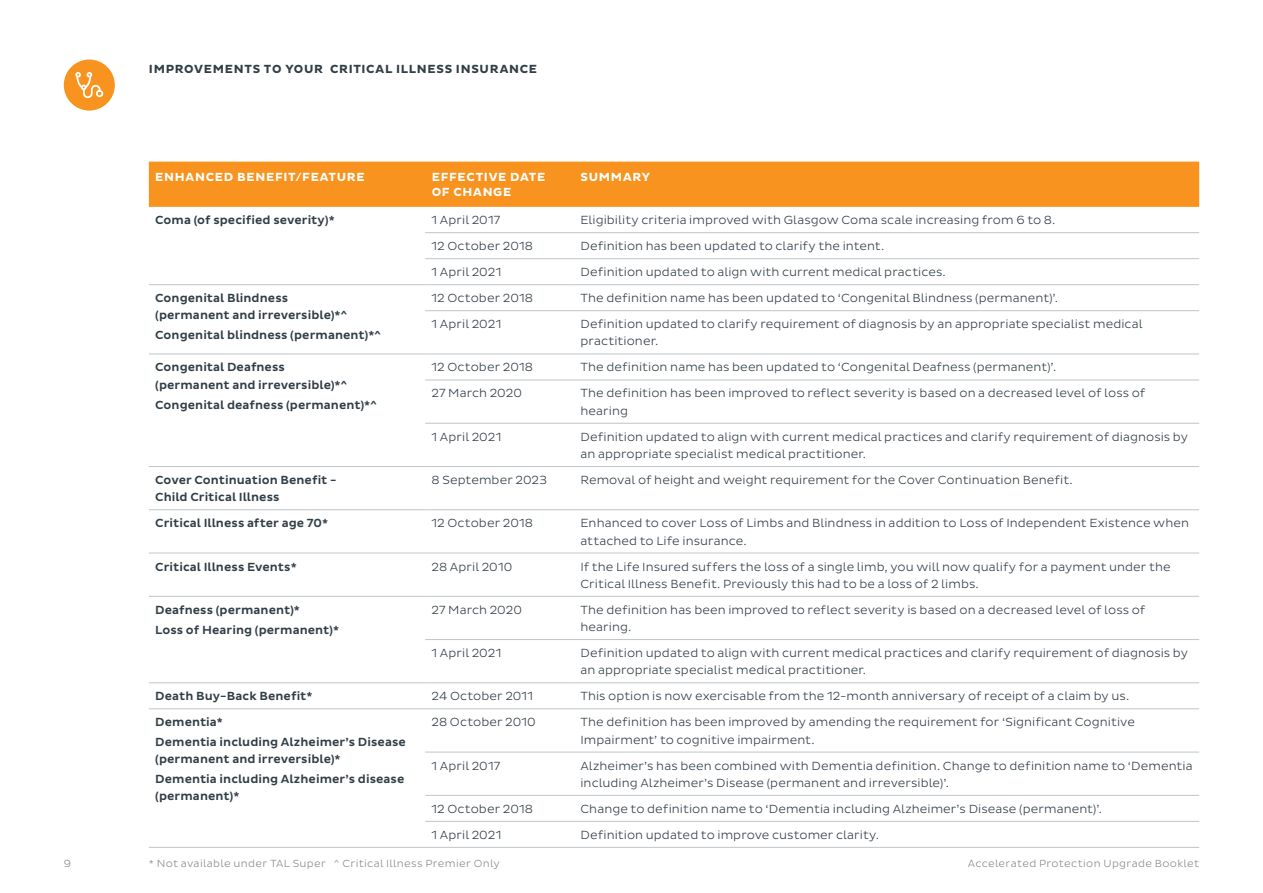
<style>
.page{position:relative;width:1263px;height:893px;background:#fff}
.page>*{position:absolute;margin:0;border:0;box-sizing:border-box;transform-origin:0 0}
.Table_Body{font:300 12px/17.2px "Pluto Sans";letter-spacing:.005em;color:#303e46}
.Table_Body-2{font:500 12px/17.2px "Pluto Sans";letter-spacing:.005em;color:#303e46}
.table_head_-_white_all_caps{font:700 12px/15px "Pluto Sans";letter-spacing:.06em;color:#fff}
.H5{font:700 12px "Pluto Sans";letter-spacing:.06em;color:#303e46}
.t1{font:300 10.5px "Pluto Sans";letter-spacing:.03em;color:#838b90}
</style>
<div class="page">
<div style="left:149px;top:162px;width:1050px;height:45px;background:#f7931e"></div>
<hr style="left:425px;top:232px;width:149px;height:1px;background:#c1c5c7">
<hr style="left:574px;top:232px;width:625px;height:1px;background:#c1c5c7">
<hr style="left:425px;top:258px;width:149px;height:1px;background:#c1c5c7">
<hr style="left:574px;top:258px;width:625px;height:1px;background:#c1c5c7">
<hr style="left:149px;top:284px;width:276px;height:1px;background:#c1c5c7">
<hr style="left:425px;top:284px;width:149px;height:1px;background:#c1c5c7">
<hr style="left:574px;top:284px;width:625px;height:1px;background:#c1c5c7">
<hr style="left:425px;top:310px;width:149px;height:1px;background:#c1c5c7">
<hr style="left:574px;top:310px;width:625px;height:1px;background:#c1c5c7">
<hr style="left:149px;top:354px;width:276px;height:1px;background:#c1c5c7">
<hr style="left:425px;top:354px;width:149px;height:1px;background:#c1c5c7">
<hr style="left:574px;top:354px;width:625px;height:1px;background:#c1c5c7">
<hr style="left:425px;top:380px;width:149px;height:1px;background:#c1c5c7">
<hr style="left:574px;top:380px;width:625px;height:1px;background:#c1c5c7">
<hr style="left:425px;top:423px;width:149px;height:1px;background:#c1c5c7">
<hr style="left:574px;top:423px;width:625px;height:1px;background:#c1c5c7">
<hr style="left:149px;top:466px;width:276px;height:1px;background:#c1c5c7">
<hr style="left:425px;top:466px;width:149px;height:1px;background:#c1c5c7">
<hr style="left:574px;top:466px;width:625px;height:1px;background:#c1c5c7">
<hr style="left:149px;top:509px;width:276px;height:1px;background:#c1c5c7">
<hr style="left:425px;top:509px;width:149px;height:1px;background:#c1c5c7">
<hr style="left:574px;top:509px;width:625px;height:1px;background:#c1c5c7">
<hr style="left:149px;top:553px;width:276px;height:1px;background:#c1c5c7">
<hr style="left:425px;top:553px;width:149px;height:1px;background:#c1c5c7">
<hr style="left:574px;top:553px;width:625px;height:1px;background:#c1c5c7">
<hr style="left:149px;top:596px;width:276px;height:1px;background:#c1c5c7">
<hr style="left:425px;top:596px;width:149px;height:1px;background:#c1c5c7">
<hr style="left:574px;top:596px;width:625px;height:1px;background:#c1c5c7">
<hr style="left:425px;top:639px;width:149px;height:1px;background:#c1c5c7">
<hr style="left:574px;top:639px;width:625px;height:1px;background:#c1c5c7">
<hr style="left:149px;top:682px;width:276px;height:1px;background:#c1c5c7">
<hr style="left:425px;top:682px;width:149px;height:1px;background:#c1c5c7">
<hr style="left:574px;top:682px;width:625px;height:1px;background:#c1c5c7">
<hr style="left:149px;top:709px;width:276px;height:1px;background:#c1c5c7">
<hr style="left:425px;top:709px;width:149px;height:1px;background:#c1c5c7">
<hr style="left:574px;top:709px;width:625px;height:1px;background:#c1c5c7">
<hr style="left:425px;top:752px;width:149px;height:1px;background:#c1c5c7">
<hr style="left:574px;top:752px;width:625px;height:1px;background:#c1c5c7">
<hr style="left:425px;top:795px;width:149px;height:1px;background:#c1c5c7">
<hr style="left:574px;top:795px;width:625px;height:1px;background:#c1c5c7">
<hr style="left:425px;top:821px;width:149px;height:1px;background:#c1c5c7">
<hr style="left:574px;top:821px;width:625px;height:1px;background:#c1c5c7">
<hr style="left:149px;top:847px;width:276px;height:1px;background:#c1c5c7">
<hr style="left:425px;top:847px;width:149px;height:1px;background:#c1c5c7">
<hr style="left:574px;top:847px;width:625px;height:1px;background:#c1c5c7">
<div style="left:64px;top:60px;width:51px;height:51px;background:#f7931e;border-radius:50%"></div>
<svg style="left:75px;top:72px;width:29px;height:27px"></svg>
<p class="H5" style="left:149px;top:62px;width:390px">IMPROVEMENTS TO YOUR CRITICAL ILLNESS INSURANCE</p>
<p class="table_head_-_white_all_caps" style="left:155px;top:170px;width:211px">ENHANCED BENEFIT/FEATURE</p>
<p class="table_head_-_white_all_caps" style="left:432px;top:170px;width:115px">EFFECTIVE DATE<br>OF CHANGE</p>
<p class="table_head_-_white_all_caps" style="left:580px;top:170px;width:71px">SUMMARY</p>
<p class="Table_Body-2" style="left:155px;top:212px;width:181px">Coma (of specified severity)*</p>
<p class="Table_Body" style="left:432px;top:212px;width:70px">1 April 2017</p>
<p class="Table_Body" style="left:580px;top:212px;width:476px">Eligibility criteria improved with Glasgow Coma scale increasing from 6 to 8.</p>
<p class="Table_Body" style="left:432px;top:238px;width:103px">12 October 2018</p>
<p class="Table_Body" style="left:580px;top:238px;width:305px">Definition has been updated to clarify the intent.</p>
<p class="Table_Body" style="left:432px;top:264px;width:71px">1 April 2021</p>
<p class="Table_Body" style="left:580px;top:264px;width:367px">Definition updated to align with current medical practices.</p>
<p class="Table_Body-2" style="left:155px;top:290px;width:194px">Congenital Blindness (permanent and irreversible)*^</p>
<p class="Table_Body-2" style="left:155px;top:327px;width:228px">Congenital blindness (permanent)*^</p>
<p class="Table_Body" style="left:432px;top:290px;width:103px">12 October 2018</p>
<p class="Table_Body" style="left:580px;top:290px;width:479px">The definition name has been updated to ‘Congenital Blindness (permanent)’.</p>
<p class="Table_Body" style="left:432px;top:316px;width:71px">1 April 2021</p>
<p class="Table_Body" style="left:580px;top:316px;width:564px">Definition updated to clarify requirement of diagnosis by an appropriate specialist medical practitioner.</p>
<p class="Table_Body-2" style="left:155px;top:359px;width:194px">Congenital Deafness (permanent and irreversible)*^</p>
<p class="Table_Body-2" style="left:155px;top:396px;width:223px">Congenital deafness (permanent)*^</p>
<p class="Table_Body" style="left:432px;top:359px;width:103px">12 October 2018</p>
<p class="Table_Body" style="left:580px;top:359px;width:477px">The definition name has been updated to ‘Congenital Deafness (permanent)’.</p>
<p class="Table_Body" style="left:432px;top:385px;width:92px">27 March 2020</p>
<p class="Table_Body" style="left:580px;top:385px;width:566px">The definition has been improved to reflect severity is based on a decreased level of loss of hearing</p>
<p class="Table_Body" style="left:432px;top:428px;width:71px">1 April 2021</p>
<p class="Table_Body" style="left:580px;top:428px;width:609px">Definition updated to align with current medical practices and clarify requirement of diagnosis by an appropriate specialist medical practitioner.</p>
<p class="Table_Body-2" style="left:155px;top:472px;width:183px">Cover Continuation Benefit -<br>Child Critical Illness</p>
<p class="Table_Body" style="left:432px;top:471px;width:117px">8 September 2023</p>
<p class="Table_Body" style="left:580px;top:471px;width:494px">Removal of height and weight requirement for the Cover Continuation Benefit.</p>
<p class="Table_Body-2" style="left:155px;top:515px;width:174px">Critical Illness after age 70*</p>
<p class="Table_Body" style="left:432px;top:515px;width:103px">12 October 2018</p>
<p class="Table_Body" style="left:580px;top:515px;width:610px">Enhanced to cover Loss of Limbs and Blindness in addition to Loss of Independent Existence when attached to Life insurance.</p>
<p class="Table_Body-2" style="left:155px;top:558px;width:143px">Critical Illness Events*</p>
<p class="Table_Body" style="left:432px;top:558px;width:82px">28 April 2010</p>
<p class="Table_Body" style="left:580px;top:558px;width:592px">If the Life Insured suffers the loss of a single limb, you will now qualify for a payment under the<br>Critical Illness Benefit. Previously this had to be a loss of 2 limbs.</p>
<p class="Table_Body-2" style="left:155px;top:601px;width:146px">Deafness (permanent)*</p>
<p class="Table_Body-2" style="left:155px;top:621px;width:185px">Loss of Hearing (permanent)*</p>
<p class="Table_Body" style="left:432px;top:601px;width:92px">27 March 2020</p>
<p class="Table_Body" style="left:580px;top:601px;width:566px">The definition has been improved to reflect severity is based on a decreased level of loss of hearing.</p>
<p class="Table_Body" style="left:432px;top:644px;width:71px">1 April 2021</p>
<p class="Table_Body" style="left:580px;top:644px;width:609px">Definition updated to align with current medical practices and clarify requirement of diagnosis by an appropriate specialist medical practitioner.</p>
<p class="Table_Body-2" style="left:155px;top:688px;width:159px">Death Buy-Back Benefit*</p>
<p class="Table_Body" style="left:432px;top:688px;width:103px">24 October 2011</p>
<p class="Table_Body" style="left:580px;top:688px;width:550px">This option is now exercisable from the 12-month anniversary of receipt of a claim by us.</p>
<p class="Table_Body-2" style="left:155px;top:714px;width:69px">Dementia*</p>
<p class="Table_Body-2" style="left:155px;top:734px;width:252px">Dementia including Alzheimer’s Disease (permanent and irreversible)*</p>
<p class="Table_Body-2" style="left:155px;top:771px;width:251px">Dementia including Alzheimer’s disease (permanent)*</p>
<p class="Table_Body" style="left:432px;top:714px;width:106px">28 October 2010</p>
<p class="Table_Body" style="left:580px;top:714px;width:556px">The definition has been improved by amending the requirement for ‘Significant Cognitive<br>Impairment’ to cognitive impairment.</p>
<p class="Table_Body" style="left:432px;top:757px;width:70px">1 April 2017</p>
<p class="Table_Body" style="left:580px;top:757px;width:614px">Alzheimer’s has been combined with Dementia definition. Change to definition name to ‘Dementia including Alzheimer’s Disease (permanent and irreversible)’.</p>
<p class="Table_Body" style="left:432px;top:800px;width:103px">12 October 2018</p>
<p class="Table_Body" style="left:580px;top:800px;width:523px">Change to definition name to ‘Dementia including Alzheimer’s Disease (permanent)’.</p>
<p class="Table_Body" style="left:432px;top:826px;width:71px">1 April 2021</p>
<p class="Table_Body" style="left:580px;top:826px;width:300px">Definition updated to improve customer clarity.</p>
<p class="t1" style="left:64px;top:858px;width:9px">9</p>
<p class="t1" style="left:149px;top:858px;width:353px">* Not available under TAL Super ^ Critical Illness Premier Only</p>
<p class="t1" style="left:968px;top:858px;width:233px">Accelerated Protection Upgrade Booklet</p>
</div>
